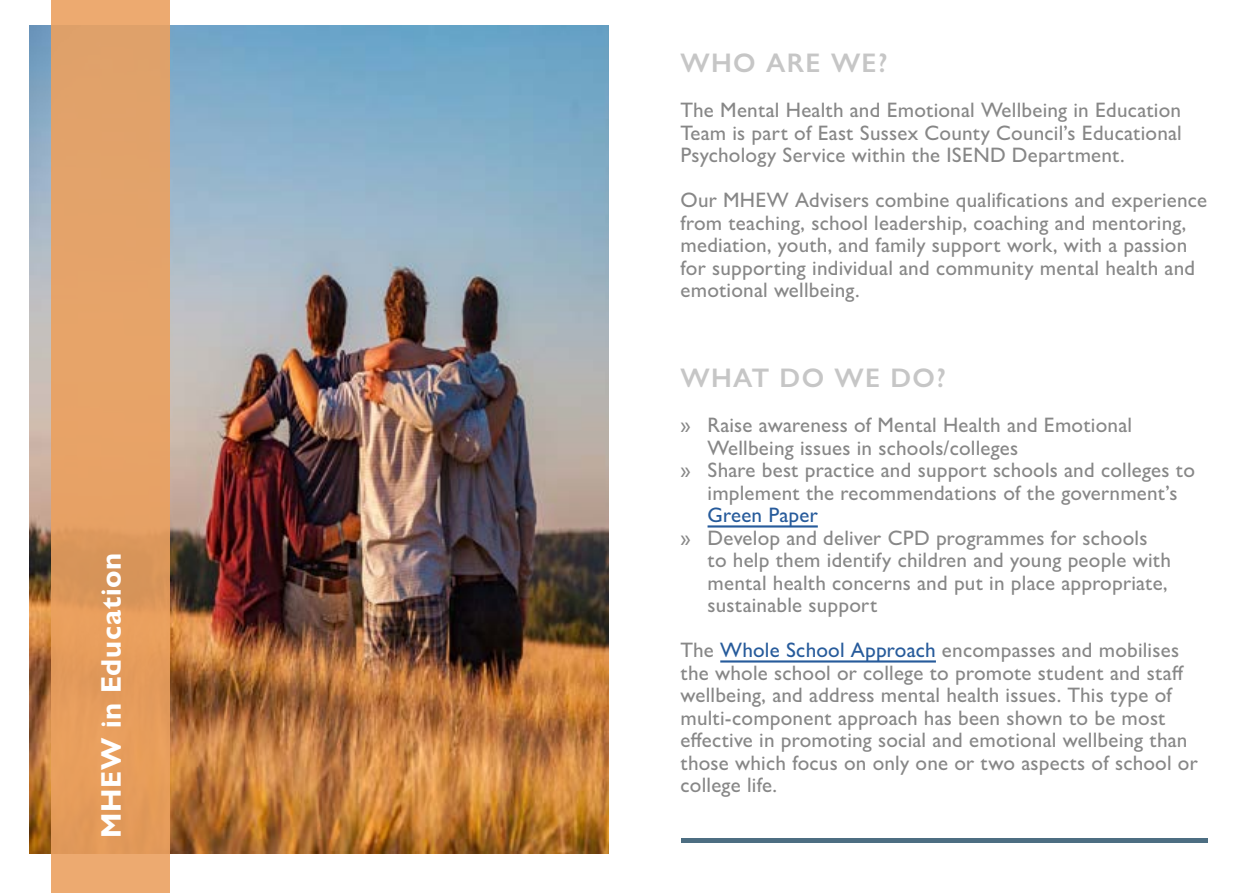
<style>
.page{position:relative;width:1259px;height:893px;background:#fff}
.page>*{position:absolute;margin:0;border:0;box-sizing:border-box;transform-origin:0 0}
.t1{font:700 28.5px "Gill Sans Nova";letter-spacing:.025em;color:#fff}
.t2{font:600 27px "Gill Sans Nova";letter-spacing:.05em;color:#c6c6c6}
.t3{font:500 21px/22.5px "Gill Sans Nova";letter-spacing:.01em;color:#878787}
.t4{font:500 21px "Gill Sans Nova";letter-spacing:.01em;color:#275b9b}
.s1{color:#275b9b}
</style>
<div class="page">
<img style="left:30px;top:25px;width:578px;height:829px">
<div style="left:51px;top:0;width:119px;height:893px;background:linear-gradient(to right,#e5a064,#e4a064)"></div>
<hr style="left:707px;top:525px;width:111px;height:3px;background:#275b9b">
<hr style="left:720px;top:660px;width:216px;height:3px;background:#275b9b">
<div style="left:681px;top:838px;width:527px;height:5px;background:#4d6e82"></div>
<h1 class="t1" style="left:93px;top:838px;width:287px;rotate:-90deg">MHEW in Education</h1>
<p class="t2" style="left:680px;top:46px;width:208px">WHO ARE WE?</p>
<p class="t3" style="left:680px;top:99px;width:503px;text-align:justify">The Mental Health and Emotional Wellbeing in Education Team is part of East Sussex County Council’s Educational Psychology Service within the ISEND Department.</p>
<p class="t3" style="left:680px;top:189px;width:528px">Our MHEW Advisers combine qualifications and experience from teaching, school leadership, coaching and mentoring, mediation, youth, and family support work, with a passion for supporting individual and community mental health and emotional wellbeing.</p>
<p class="t2" style="left:680px;top:361px;width:267px">WHAT DO WE DO?</p>
<p class="t3" style="left:680px;top:414px;width:453px">» Raise awareness of Mental Health and Emotional</p>
<p class="t3" style="left:707px;top:436px;width:312px">Wellbeing issues in schools/colleges</p>
<p class="t3" style="left:680px;top:459px;width:516px">» Share best practice and support schools and colleges to</p>
<p class="t3" style="left:707px;top:481px;width:471px">implement the recommendations of the government’s</p>
<p class="t4" style="left:707px;top:502px;width:112px">Green Paper</p>
<p class="t3" style="left:707px;top:526px;width:465px;text-indent:-27px">» Develop and deliver CPD programmes for schools to help them identify children and young people with mental health concerns and put in place appropriate, sustainable support</p>
<p class="t3" style="left:680px;top:638px;width:519px">The <span class="s1">Whole School Approach</span> encompasses and mobilises the whole school or college to promote student and staff wellbeing, and address mental health issues. This type of multi-component approach has been shown to be most effective in promoting social and emotional wellbeing than those which focus on only one or two aspects of school or college life.</p>
</div>
